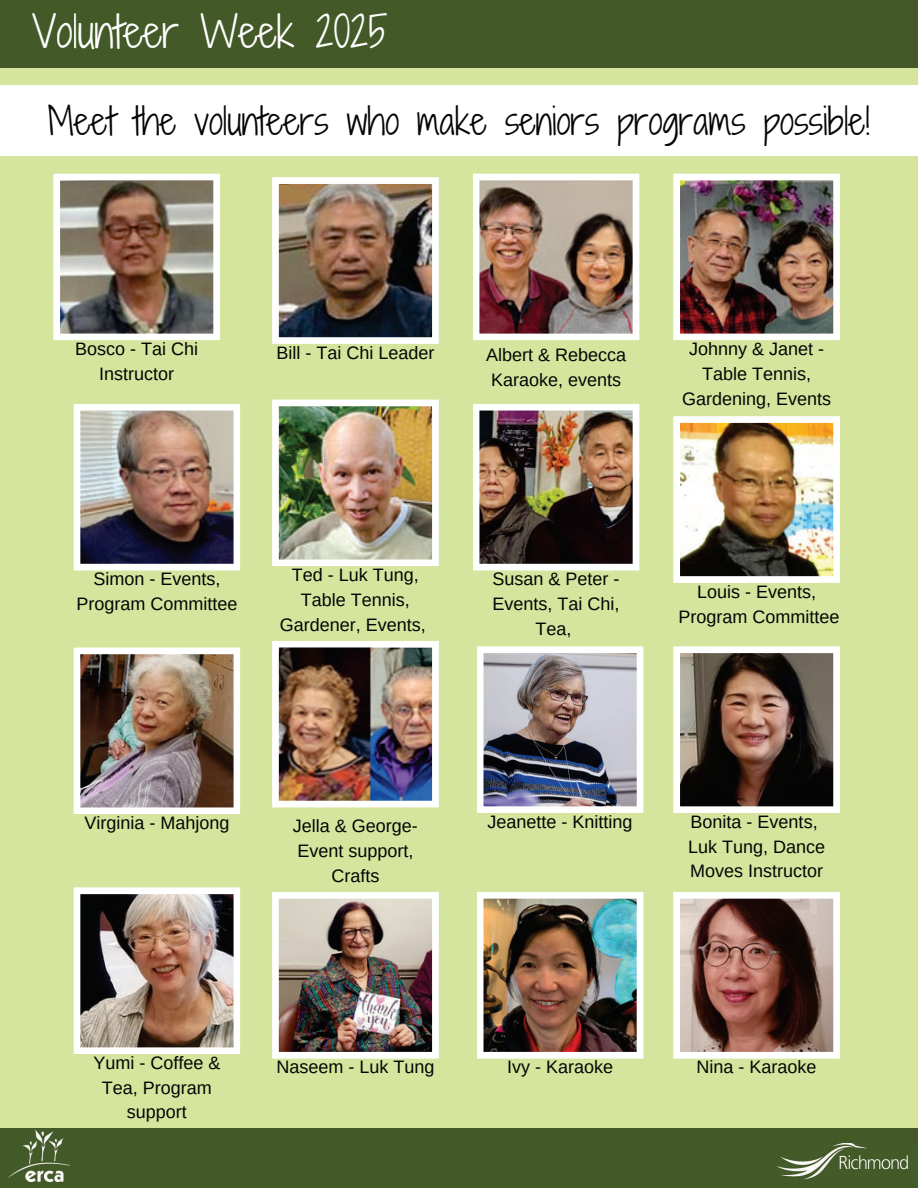
<style>
.page{position:relative;width:918px;height:1188px;background:#d6e59e}
.page>*{position:absolute;margin:0;border:0;box-sizing:border-box;transform-origin:0 0}
.t1{font:42px "Shadows Into Light Two";color:#fff}
.t2{font:36px "Shadows Into Light Two";color:#040504}
.t3{font:18px/24.8px "Arimo";color:#040504;text-align:center}
</style>
<div class="page">
<div style="left:0;top:0;width:918px;height:68px;background:#435a28"></div>
<div style="left:32px;top:13px;width:24px;height:35px;background:#435a28"></div>
<div style="left:57px;top:23px;width:15px;height:25px;background:#435a28"></div>
<hr style="left:74px;top:13px;width:2px;height:35px;background:#435a28">
<div style="left:79px;top:23px;width:15px;height:26px;background:#435a28"></div>
<div style="left:95px;top:23px;width:17px;height:26px;background:#435a28"></div>
<div style="left:112px;top:13px;width:50px;height:36px;background:#435a28"></div>
<div style="left:163px;top:23px;width:16px;height:25px;background:#435a28"></div>
<div style="left:201px;top:13px;width:76px;height:35px;background:#435a28"></div>
<div style="left:278px;top:13px;width:16px;height:36px;background:#435a28"></div>
<div style="left:316px;top:13px;width:17px;height:35px;background:#435a28"></div>
<div style="left:335px;top:13px;width:15px;height:35px;background:#435a28"></div>
<div style="left:351px;top:13px;width:17px;height:35px;background:#435a28"></div>
<div style="left:370px;top:13px;width:17px;height:35px;background:#435a28"></div>
<div style="left:0;top:86px;width:918px;height:70px;background:#fff"></div>
<div style="left:49px;top:104px;width:820px;height:42px;background:#fff"></div>
<img style="left:54px;top:174px;width:166px;height:166px">
<img style="left:74px;top:404px;width:166px;height:166px">
<img style="left:74px;top:648px;width:166px;height:166px">
<img style="left:74px;top:888px;width:166px;height:166px">
<img style="left:272px;top:177px;width:167px;height:167px">
<img style="left:272px;top:400px;width:167px;height:166px">
<img style="left:272px;top:641px;width:167px;height:166px">
<img style="left:272px;top:892px;width:167px;height:166px">
<img style="left:473px;top:174px;width:166px;height:166px">
<img style="left:473px;top:404px;width:166px;height:166px">
<img style="left:477px;top:647px;width:166px;height:166px">
<img style="left:477px;top:892px;width:166px;height:166px">
<img style="left:674px;top:174px;width:166px;height:166px">
<img style="left:674px;top:416px;width:166px;height:167px">
<img style="left:674px;top:647px;width:166px;height:166px">
<svg style="left:674px;top:892px;width:166px;height:166px;background:#92746d"></svg>
<div style="left:0;top:1129px;width:918px;height:59px;background:#435a28"></div>
<img style="left:777px;top:1143px;width:141px;height:38px">
<img style="left:8px;top:1130px;width:61px;height:51px">
<h1 class="t1" style="left:32px;top:1px;width:357px">Volunteer Week 2025</h1>
<h2 class="t2" style="left:48px;top:95px;width:824px">Meet the volunteers who make seniors programs possible!</h2>
<p class="t3" style="left:75px;top:337px;width:125px">Bosco - Tai Chi</p>
<p class="t3" style="left:276px;top:340px;width:160px">Bill - Tai Chi Leader</p>
<p class="t3" style="left:99px;top:361px;width:77px">Instructor</p>
<p class="t3" style="left:486px;top:342px;width:142px;text-align:left">Albert &amp; Rebecca<br>Karaoke, events</p>
<p class="t3" style="left:682px;top:337px;width:151px">Johnny &amp; Janet -<br>Table Tennis,<br>Gardening, Events</p>
<p class="t3" style="left:76px;top:567px;width:163px">Simon - Events,<br>Program Committee</p>
<p class="t3" style="left:280px;top:563px;width:148px">Ted - Luk Tung,<br>Table Tennis,<br>Gardener, Events,</p>
<p class="t3" style="left:493px;top:567px;width:129px">Susan &amp; Peter -<br>Events, Tai Chi,<br>Tea,</p>
<p class="t3" style="left:679px;top:579px;width:163px">Louis - Events,<br>Program Committee</p>
<p class="t3" style="left:84px;top:810px;width:147px">Virginia - Mahjong</p>
<p class="t3" style="left:293px;top:813px;width:127px">Jella &amp; George-<br>Event support,<br>Crafts</p>
<p class="t3" style="left:488px;top:809px;width:147px">Jeanette - Knitting</p>
<p class="t3" style="left:688px;top:809px;width:139px;text-align:left">Bonita - Events,<br>Luk Tung, Dance<br>Moves Instructor</p>
<p class="t3" style="left:93px;top:1050px;width:129px">Yumi - Coffee &amp;<br>Tea, Program support</p>
<p class="t3" style="left:276px;top:1055px;width:160px">Naseem - Luk Tung</p>
<p class="t3" style="left:507px;top:1055px;width:108px">Ivy - Karaoke</p>
<p class="t3" style="left:697px;top:1055px;width:122px">Nina - Karaoke</p>
</div>
